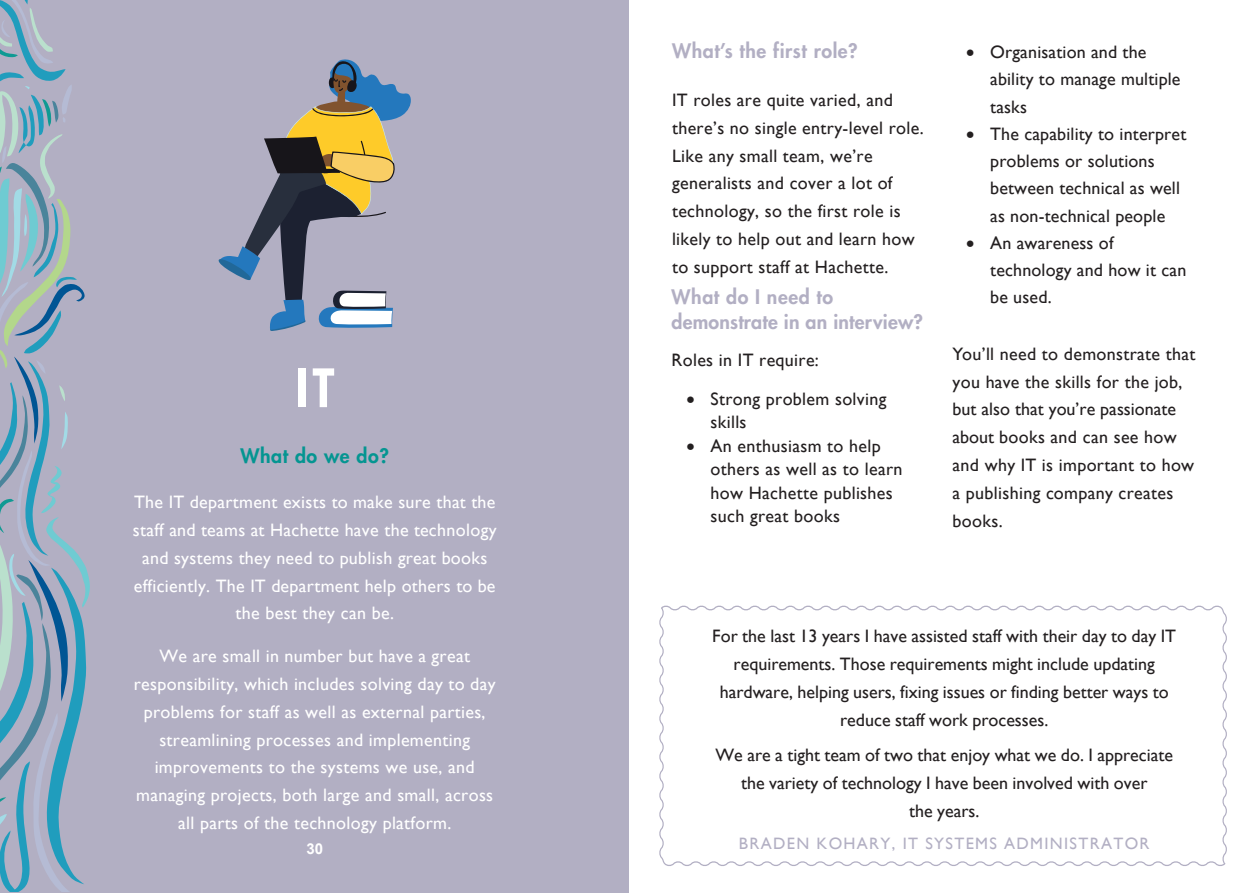
<style>
.page{position:relative;width:1259px;height:893px;background:#fff}
.page>*{position:absolute;margin:0;border:0;box-sizing:border-box;transform-origin:0 0}
.t1{font:700 54px "Century Gothic Std";color:#fff}
.t2{font:800 19.5px/24.9px "Futura";letter-spacing:.01em;color:#b2afc3}
.t3{font:800 19.5px "Futura";letter-spacing:.03em;color:#b2afc3}
.t4{font:800 19.5px "Futura";letter-spacing:.03em;color:#049591}
.t5{font:18px/27.8px "Gill Sans";letter-spacing:.01em;color:#231f20}
.t6{font:18px/27.8px "Gill Sans";letter-spacing:.02em;color:#fff;text-align:center}
.t7{font:16.5px "Gill Sans";letter-spacing:.08em;color:#b2afc3}
.t8{font:700 15px "Arial";color:#fff}
</style>
<div class="page">
<div style="left:0;top:0;width:642px;height:893px;background:#b2afc3"></div>
<svg style="left:0;top:0;width:90px;height:892px"></svg>
<svg style="left:218px;top:59px;width:193px;height:272px"></svg>
<div style="left:629px;top:0;width:630px;height:893px;background:#fff"></div>
<svg style="left:659px;top:605px;width:568px;height:261px"></svg>
<p class="t1" style="left:295px;top:354px;width:42px">IT</p>
<p class="t4" style="left:240px;top:443px;width:150px">What do we do?</p>
<p class="t6" style="left:133px;top:488px;width:365px">The IT department exists to make sure that the staff and teams at Hachette have the technology and systems they need to publish great books efficiently. The IT department help others to be the best they can be.</p>
<p class="t6" style="left:134px;top:643px;width:363px">We are small in number but have a great responsibility, which includes solving day to day problems for staff as well as external parties, streamlining processes and implementing improvements to the systems we use, and managing projects, both large and small, across all parts of the technology platform.</p>
<p class="t8" style="left:306px;top:838px;width:18px">30</p>
<p class="t3" style="left:672px;top:38px;width:187px">What’s the first role?</p>
<p class="t5" style="left:672px;top:86px;width:253px">IT roles are quite varied, and there’s no single entry-level role.<br>Like any small team, we’re generalists and cover a lot of technology, so the first role is likely to help out and learn how to support staff at Hachette.</p>
<p class="t2" style="left:671px;top:284px;width:253px">What do I need to demonstrate in an interview?</p>
<p class="t5" style="left:671px;top:346px;width:149px">Roles in IT require:</p>
<p class="t5" style="left:710px;top:387px;width:177px;line-height:23.4px;text-indent:-24px">• Strong problem solving skills</p>
<p class="t5" style="left:710px;top:434px;width:193px;line-height:23.5px;text-indent:-24px">• An enthusiasm to help others as well as to learn how Hachette publishes such great books</p>
<p class="t5" style="left:990px;top:39px;width:192px;line-height:27.3px;text-indent:-24px">• Organisation and the ability to manage multiple tasks</p>
<p class="t5" style="left:990px;top:121px;width:198px;line-height:27.3px;text-indent:-24px">• The capability to interpret problems or solutions between technical as well as non-technical people</p>
<p class="t5" style="left:990px;top:229px;width:198px;line-height:27.3px;text-indent:-24px">• An awareness of technology and how it can be used.</p>
<p class="t5" style="left:952px;top:340px;width:244px">You’ll need to demonstrate that you have the skills for the job, but also that you’re passionate about books and can see how and why IT is important to how a publishing company creates books.</p>
<p class="t5" style="left:712px;top:622px;width:465px;text-align:center">For the last 13 years I have assisted staff with their day to day IT requirements. Those requirements might include updating hardware, helping users, fixing issues or finding better ways to reduce staff work processes.</p>
<p class="t5" style="left:715px;top:741px;width:459px;text-align:center">We are a tight team of two that enjoy what we do. I appreciate the variety of technology I have been involved with over<br>the years.</p>
<p class="t7" style="left:739px;top:833px;width:412px">BRADEN KOHARY, IT SYSTEMS ADMINISTRATOR</p>
</div>
